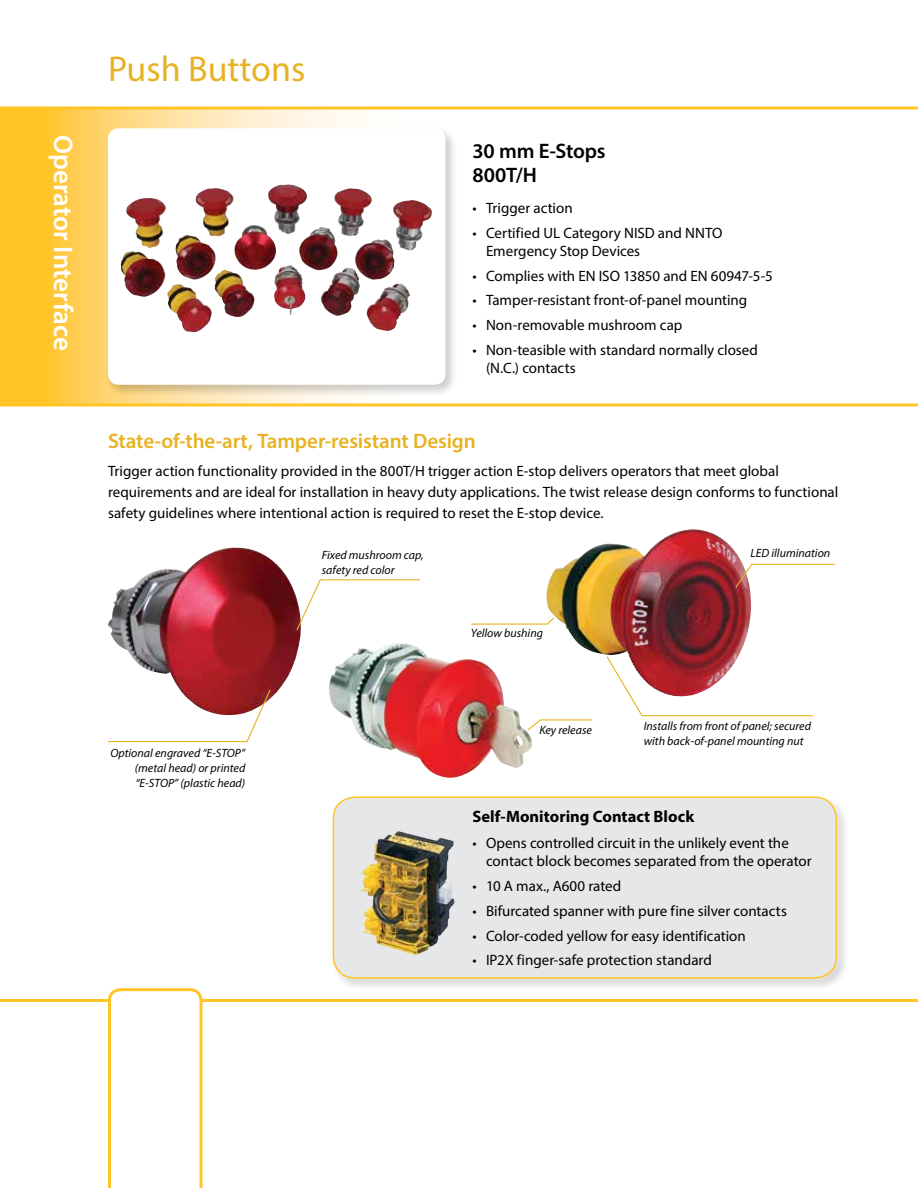
<style>
.page{position:relative;width:918px;height:1188px;background:#fff}
.page>*{position:absolute;margin:0;border:0;box-sizing:border-box;transform-origin:0 0}
.t1{font:36px "Myriad Pro";color:#e7b223}
.t2{font:600 27px "Myriad Pro";color:#fff}
.t3{font:600 21px "Myriad Pro";letter-spacing:-.01em;color:#e7b223}
.t4{font:600 21px/24px "Myriad Pro";letter-spacing:-.01em;color:#000}
.t5{font:700 16.5px "Myriad Pro";color:#000}
.t6{font:15px/18px "Myriad Pro";color:#000}
.t7{font:italic 12px/15px "Myriad Pro";color:#000}
</style>
<div class="page">
<svg style="left:0;top:110px;width:472px;height:294px"></svg>
<hr style="left:0;top:404px;width:918px;height:2px;background:#ffc425">
<hr style="left:0;top:999px;width:918px;height:3px;background:#ffc425">
<svg style="left:0;top:106px;width:918px;height:4px;background:#ffd156"></svg>
<svg style="left:108px;top:988px;width:94px;height:200px"></svg>
<div style="left:323px;top:787px;width:524px;height:202px;background:#fff;opacity:.75"></div>
<div style="left:333px;top:797px;width:503px;height:181px;background:#e6e7e8;border-radius:22px"></div>
<div style="left:333px;top:797px;width:504px;height:182px;border:2px solid #ffc425;border-radius:22px"></div>
<div style="left:105px;top:125px;width:353px;height:272px;background:#000;opacity:.2"></div>
<svg style="left:108px;top:128px;width:338px;height:257px"></svg>
<img style="left:126px;top:184px;width:248px;height:65px">
<img style="left:360px;top:831px;width:89px;height:124px">
<img style="left:329px;top:643px;width:203px;height:135px">
<img style="left:108px;top:548px;width:192px;height:141px">
<img style="left:546px;top:529px;width:154px;height:124px">
<div style="left:598px;top:648px;width:223px;height:78px;background:#fff;opacity:.75"></div>
<svg style="left:605px;top:655px;width:209px;height:62px"></svg>
<div style="left:519px;top:710px;width:81px;height:29px;background:#fff"></div>
<svg style="left:526px;top:719px;width:66px;height:13px"></svg>
<div style="left:288px;top:569px;width:140px;height:70px;background:#fff"></div>
<svg style="left:296px;top:579px;width:124px;height:52px"></svg>
<div style="left:727px;top:554px;width:116px;height:42px;background:#fff;opacity:.75"></div>
<svg style="left:734px;top:563px;width:102px;height:26px"></svg>
<div style="left:99px;top:682px;width:180px;height:70px;background:#fff;opacity:.75"></div>
<svg style="left:107px;top:689px;width:164px;height:54px"></svg>
<div style="left:463px;top:609px;width:100px;height:26px;background:#fff"></div>
<svg style="left:471px;top:616px;width:85px;height:9px"></svg>
<h1 class="t1" style="left:108px;top:47px;width:199px">Push Buttons</h1>
<h2 class="t2" style="left:80px;top:135px;width:217px;rotate:90deg">Operator Interface</h2>
<h3 class="t4" style="left:472px;top:138px;width:135px">30 mm E-Stops<br>800T/H</h3>
<p class="t6" style="left:472px;top:199px;width:102px">• Trigger action</p>
<p class="t6" style="left:486px;top:223px;width:238px;text-indent:-14px">• Certified UL Category NISD and NNTO<br>Emergency Stop Devices</p>
<p class="t6" style="left:472px;top:266px;width:302px">• Complies with EN ISO 13850 and EN 60947-5-5</p>
<p class="t6" style="left:472px;top:291px;width:276px">• Tamper-resistant front-of-panel mounting</p>
<p class="t6" style="left:472px;top:316px;width:211px">• Non-removable mushroom cap</p>
<p class="t6" style="left:486px;top:340px;width:274px;text-indent:-14px">• Non-teasible with standard normally closed (N.C.) contacts</p>
<h3 class="t3" style="left:108px;top:427px;width:369px">State-of-the-art, Tamper-resistant Design</h3>
<p class="t6" style="left:108px;top:460px;width:732px;line-height:21px">Trigger action functionality provided in the 800T/H trigger action E-stop delivers operators that meet global requirements and are ideal for installation in heavy duty applications. The twist release design conforms to functional safety guidelines where intentional action is required to reset the E-stop device.</p>
<p class="t7" style="left:135px;top:746px;width:112px;text-align:justify;text-indent:-24px">Optional engraved “E-STOP” (metal head) or printed “E-STOP” (plastic head)</p>
<p class="t7" style="left:322px;top:548px;width:103px">Fixed mushroom cap, safety red color</p>
<p class="t7" style="left:471px;top:625px;width:74px">Yellow bushing</p>
<p class="t7" style="left:539px;top:722px;width:54px">Key release</p>
<p class="t7" style="left:751px;top:545px;width:81px">LED illumination</p>
<p class="t7" style="left:644px;top:719px;width:169px">Installs from front of panel; secured with back-of-panel mounting nut</p>
<p class="t5" style="left:472px;top:806px;width:223px">Self-Monitoring Contact Block</p>
<p class="t6" style="left:486px;top:834px;width:327px;text-indent:-14px">• Opens controlled circuit in the unlikely event the contact block becomes separated from the operator</p>
<p class="t6" style="left:472px;top:877px;width:150px">• 10 A max., A600 rated</p>
<p class="t6" style="left:472px;top:901px;width:316px">• Bifurcated spanner with pure fine silver contacts</p>
<p class="t6" style="left:472px;top:926px;width:275px">• Color-coded yellow for easy identification</p>
<p class="t6" style="left:472px;top:951px;width:241px">• IP2X finger-safe protection standard</p>
</div>
